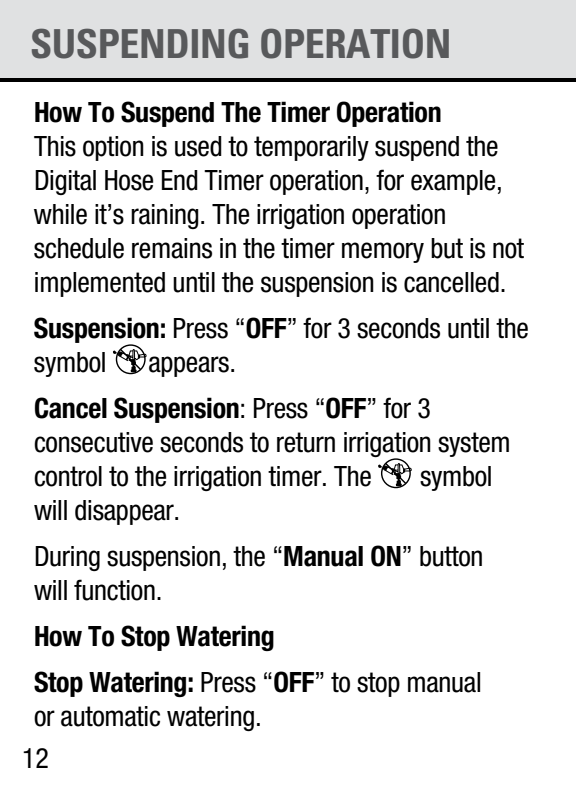
<style>
.page{position:relative;width:576px;height:792px;background:#fff}
.page>*{position:absolute;margin:0;border:0;box-sizing:border-box;transform-origin:0 0}
.t1{font:700 condensed 40px "Univers";letter-spacing:-.01em;color:#58595b}
.t2{font:condensed 28px/34px "Helvetica Neue";letter-spacing:-.01em;color:#000}
.t3{font:700 condensed 28px/46px "Helvetica Neue";letter-spacing:-.01em;color:#000}
.s1{font-weight:700}
.s2{font-weight:400}
</style>
<div class="page">
<div style="left:0;top:0;width:576px;height:82px;background:#e0e1e2"></div>
<div style="left:116px;top:344px;width:30px;height:30px;border:1px solid #000;border-radius:50%"></div>
<svg style="left:113px;top:347px;width:33px;height:25px"></svg>
<div style="left:381px;top:458px;width:30px;height:30px;border:1px solid #000;border-radius:50%"></div>
<svg style="left:378px;top:461px;width:34px;height:25px"></svg>
<h1 class="t1" style="left:30px;top:19px;width:297px">SUSPENDING OPERATION</h1>
<p class="t3" style="left:34px;top:88px;width:409px">How To Suspend The Timer Operation</p>
<p class="t2" style="left:34px;top:129px;width:492px">This option is used to temporarily suspend the Digital Hose End Timer operation, for example, while it’s raining. The irrigation operation schedule remains in the timer memory but is not implemented until the suspension is cancelled.</p>
<p class="t2" style="left:34px;top:311px;width:496px"><span class="s1">Suspension:</span> Press “<span class="s1">OFF</span>” for 3 seconds until the symbol</p>
<p class="t2" style="left:34px;top:339px;width:398px;line-height:46px;text-indent:114px">appears.<br><span class="s1">Cancel Suspension</span>: Press “<span class="s1">OFF</span>” for 3</p>
<p class="t2" style="left:34px;top:425px;width:478px">consecutive seconds to return irrigation system control to the irrigation timer. The</p>
<p class="t2" style="left:420px;top:459px;width:74px">symbol</p>
<p class="t2" style="left:34px;top:487px;width:451px;line-height:46px">will disappear.<br>During suspension, the “<span class="s1">Manual ON</span>” button</p>
<p class="t2" style="left:34px;top:573px;width:130px">will function.</p>
<p class="t3" style="left:34px;top:612px;width:449px">How To Stop Watering<br>Stop Watering: <span class="s2">Press “</span>OFF<span class="s2">” to stop manual</span></p>
<p class="t2" style="left:34px;top:699px;width:229px">or automatic watering.</p>
<p class="t2" style="left:22px;top:741px;width:28px">12</p>
</div>
